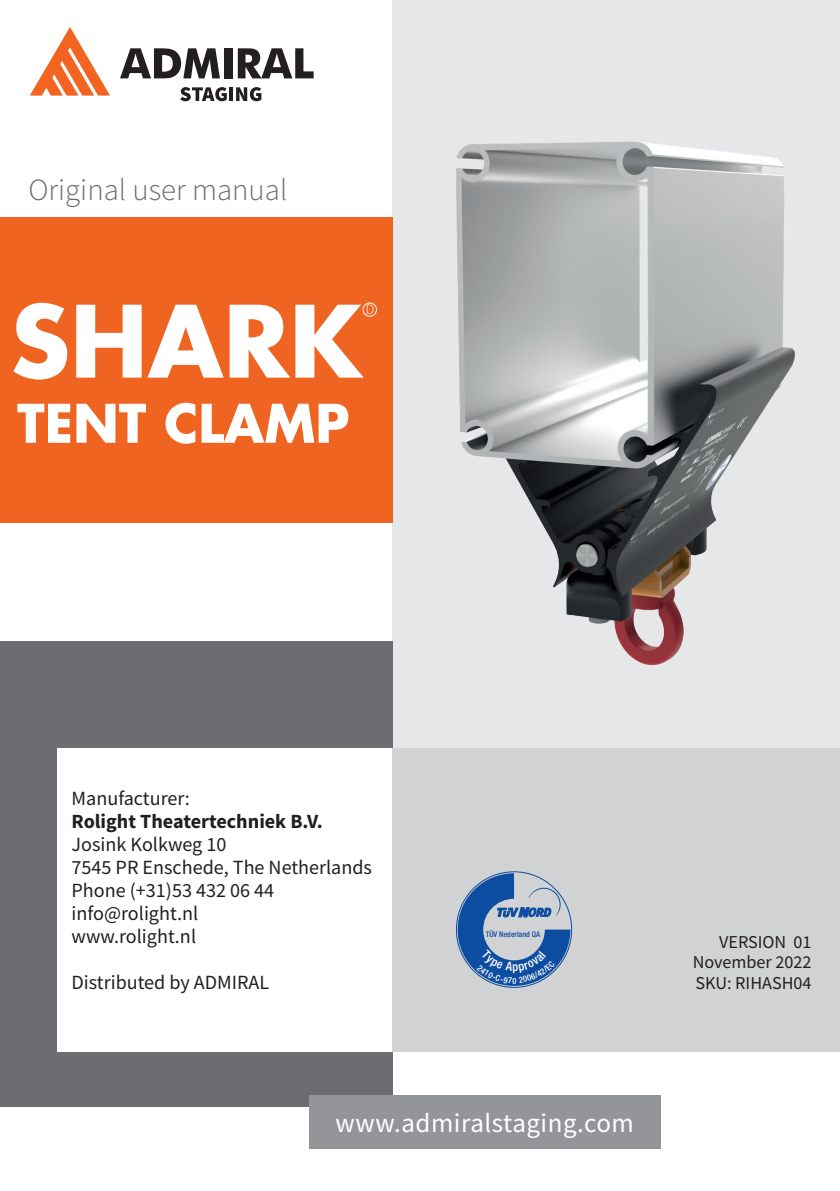
<style>
.page{position:relative;width:840px;height:1191px;background:#fff}
.page>*{position:absolute;margin:0;border:0;box-sizing:border-box;transform-origin:0 0}
.t1{font:700 96.8px "Futura Std";color:#fff}
.t2{font:700 51.8px "Futura Std";color:#fff}
.t3{font:300 30.8px "Source Sans Pro";color:#6c6d70}
.t4{font:27px "Source Sans Pro";letter-spacing:.02em;color:#fff}
.t5{font:20.2px/23px "Source Sans Pro";color:#231f20}
.t6{font:700 20.2px "Source Sans Pro";color:#231f20}
.t7{font:18.2px/20.8px "Source Sans Pro";color:#231f20;text-align:justify}
.t8{font:300 14.2px "Source Sans Pro";color:#fff}
.t9{font:500 condensed 7.8px "Helvetica Neue LT";color:#0d4da1}
</style>
<div class="page">
<div style="left:392px;top:0;width:447px;height:763px;background:#e6e7e9"></div>
<div style="left:0;top:218px;width:392px;height:305px;background:#f06422"></div>
<div style="left:0;top:640px;width:392px;height:466px;background:#6c6d70"></div>
<div style="left:309px;top:1095px;width:351px;height:53px;background:#939598"></div>
<div style="left:57px;top:748px;width:348px;height:304px;background:#fff"></div>
<div style="left:392px;top:748px;width:447px;height:304px;background:#d1d2d4"></div>
<svg style="left:120px;top:48px;width:100px;height:30px"></svg>
<div style="left:224px;top:48px;width:9px;height:30px;background:#231f20"></div>
<svg style="left:238px;top:48px;width:75px;height:30px"></svg>
<svg style="left:180px;top:87px;width:47px;height:14px"></svg>
<hr style="left:229px;top:87px;width:4px;height:14px;background:#231f20">
<svg style="left:236px;top:87px;width:25px;height:14px"></svg>
<svg style="left:30px;top:27px;width:80px;height:69px"></svg>
<div style="left:362px;top:303px;width:15px;height:14px;border:1px solid #fff;border-radius:50%"></div>
<img style="left:456px;top:141px;width:339px;height:525px">
<svg style="left:457px;top:873px;width:113px;height:113px"></svg>
<h3 class="t3" style="left:28px;top:171px;width:260px">Original user manual</h3>
<h1 class="t1" style="left:10px;top:277px;width:353px">SHARK</h1>
<p class="t8" style="left:365px;top:301px;width:10px">D</p>
<h2 class="t2" style="left:17px;top:389px;width:334px">TENT CLAMP</h2>
<p class="t5" style="left:72px;top:787px;width:120px">Manufacturer:</p>
<p class="t6" style="left:72px;top:807px;width:252px">Rolight Theatertechniek B.V.</p>
<p class="t5" style="left:72px;top:832px;width:302px">Josink Kolkweg 10<br>7545 PR Enschede, The Netherlands<br>Phone (+31)53 432 06 44 info@rolight.nl<br>www.rolight.nl</p>
<p class="t5" style="left:72px;top:970px;width:199px">Distributed by ADMIRAL</p>
<p class="t9" style="left:485px;top:929px;width:56px">TÜV Nederland QA</p>
<h3 class="t4" style="left:335px;top:1105px;width:300px">www.admiralstaging.com</h3>
<p class="t7" style="left:692px;top:931px;width:120px;text-indent:26px">VERSION 01<br>November 2022<br>SKU: RIHASH04</p>
</div>
